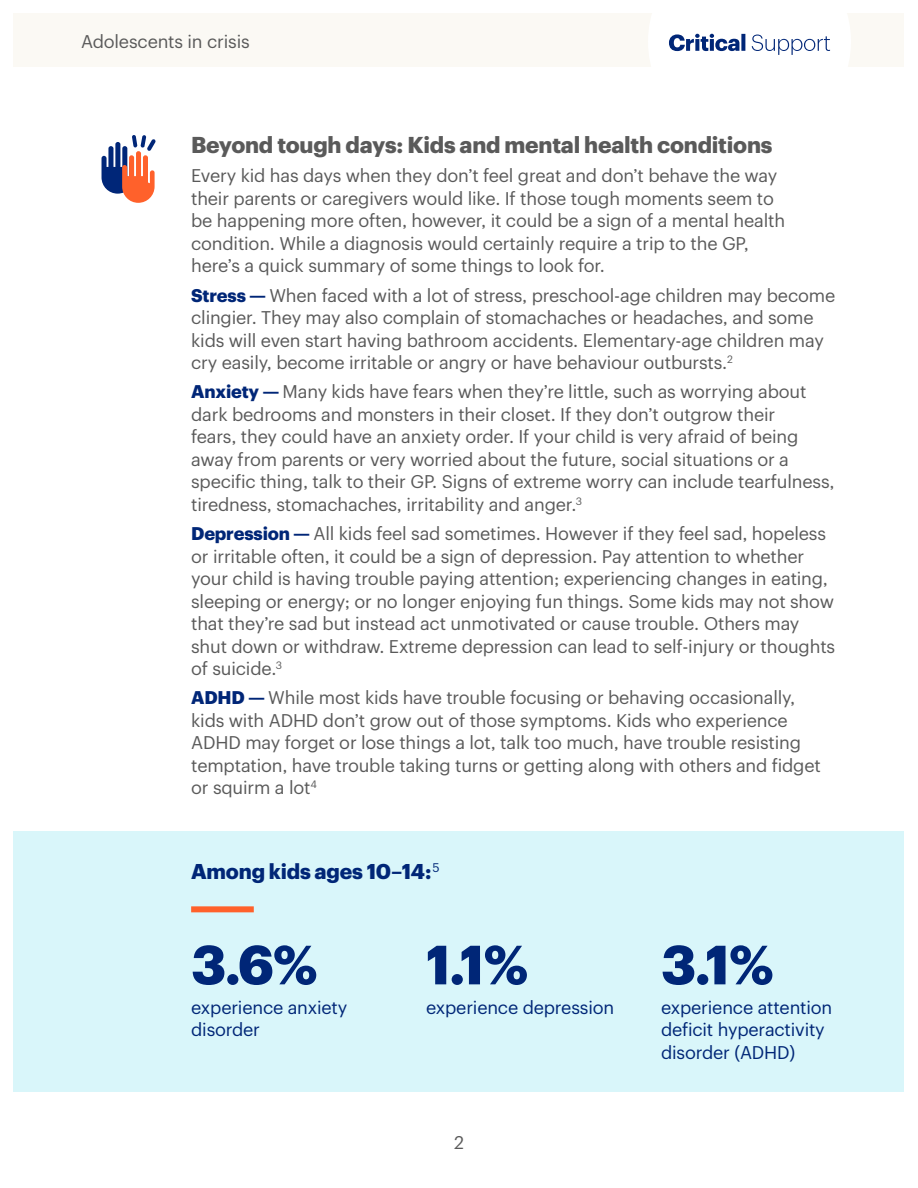
<style>
.page{position:relative;width:918px;height:1188px;background:#fff}
.page>*{position:absolute;margin:0;border:0;box-sizing:border-box;transform-origin:0 0}
.Body{font:700 54px "Graphik UHG";color:#002677}
.Section_Subhead{font:700 22.5px "Graphik UHG";letter-spacing:-.01em;color:#5a5a5a}
.Body-2{font:700 21px "Graphik UHG";letter-spacing:-.01em;color:#002677}
.Body-3{font:18px/22.5px "Graphik UHG";letter-spacing:-.01em;color:#5a5a5a}
.Body-4{font:18px/22.5px "Graphik UHG";letter-spacing:-.01em;color:#002677}
.s1{font-weight:700;color:#002677}
</style>
<div class="page">
<div style="left:14px;top:14px;width:890px;height:54px;background:#fbf9f4"></div>
<svg style="left:648px;top:13px;width:203px;height:55px"></svg>
<div style="left:14px;top:832px;width:890px;height:260px;background:#d9f6fa"></div>
<div style="left:191px;top:906px;width:63px;height:6px;background:#ff612b"></div>
<svg style="left:102px;top:135px;width:54px;height:68px"></svg>
<p class="Body-3" style="left:81px;top:29px;width:170px">Adolescents in crisis</p>
<p class="Section_Subhead" style="left:191px;top:128px;width:583px">Beyond tough days: Kids and mental health conditions</p>
<p class="Body-3" style="left:191px;top:163px;width:596px">Every kid has days when they don’t feel great and don’t behave the way their parents or caregivers would like. If those tough moments seem to be happening more often, however, it could be a sign of a mental health condition. While a diagnosis would certainly require a trip to the GP, here’s a quick summary of some things to look for.</p>
<p class="Body-3" style="left:191px;top:282px;width:646px"><span class="s1">Stress —</span> When faced with a lot of stress, preschool-age children may become clingier. They may also complain of stomachaches or headaches, and some kids will even start having bathroom accidents. Elementary-age children may cry easily, become irritable or angry or have behaviour outbursts.<sup>2</sup></p>
<p class="Body-3" style="left:191px;top:379px;width:645px"><span class="s1">Anxiety —</span> Many kids have fears when they’re little, such as worrying about dark bedrooms and monsters in their closet. If they don’t outgrow their<br>fears, they could have an anxiety order. If your child is very afraid of being away from parents or very worried about the future, social situations or a specific thing, talk to their GP. Signs of extreme worry can include tearfulness, tiredness, stomachaches, irritability and anger.<sup>3</sup></p>
<p class="Body-3" style="left:191px;top:521px;width:646px"><span class="s1">Depression —</span> All kids feel sad sometimes. However if they feel sad, hopeless or irritable often, it could be a sign of depression. Pay attention to whether your child is having trouble paying attention; experiencing changes in eating, sleeping or energy; or no longer enjoying fun things. Some kids may not show that they’re sad but instead act unmotivated or cause trouble. Others may shut down or withdraw. Extreme depression can lead to self-injury or thoughts of suicide.<sup>3</sup></p>
<p class="Body-3" style="left:191px;top:685px;width:631px"><span class="s1">ADHD —</span> While most kids have trouble focusing or behaving occasionally, kids with ADHD don’t grow out of those symptoms. Kids who experience ADHD may forget or lose things a lot, talk too much, have trouble resisting temptation, have trouble taking turns or getting along with others and fidget or squirm a lot<sup>4</sup></p>
<p class="Body-2" style="left:191px;top:855px;width:250px">Among kids ages 10–14: <sup>5</sup></p>
<p class="Body" style="left:191px;top:923px;width:128px">3.6%</p>
<p class="Body-4" style="left:191px;top:994px;width:158px">experience anxiety disorder</p>
<p class="Body" style="left:426px;top:923px;width:104px">1.1%</p>
<p class="Body-4" style="left:426px;top:994px;width:190px">experience depression</p>
<p class="Body-3" style="left:454px;top:1129px;width:11px">2</p>
<p class="Body" style="left:661px;top:923px;width:114px">3.1%</p>
<p class="Body-4" style="left:661px;top:994px;width:173px">experience attention deficit hyperactivity disorder (ADHD)</p>
</div>
